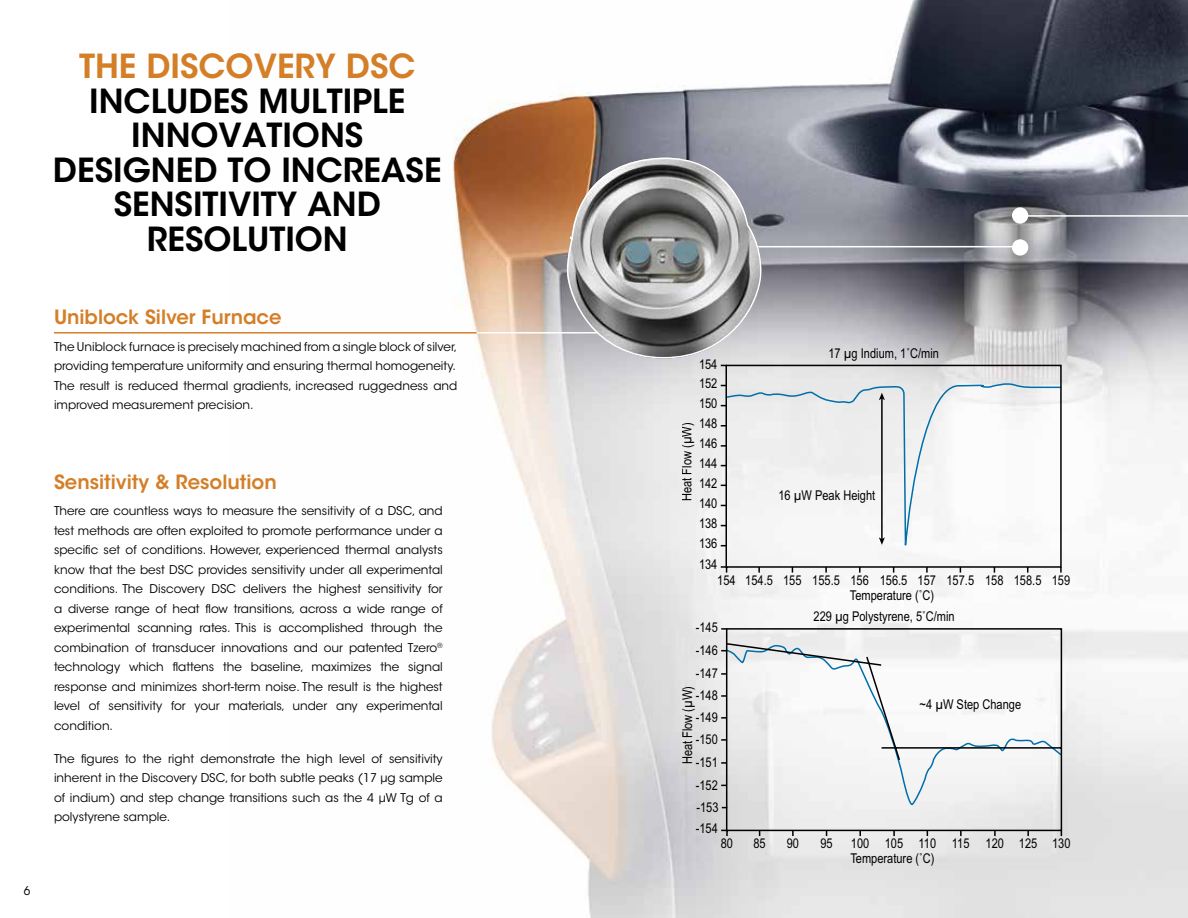
<style>
.page{position:relative;width:1188px;height:918px;background:#fff}
.page>*{position:absolute;margin:0;border:0;box-sizing:border-box;transform-origin:0 0}
.t1{font:600 33px "ITC Avant Garde Std";color:#000}
.t2{font:600 33px "ITC Avant Garde Std";color:#d47f28}
.t3{font:600 19.5px "ITC Avant Garde Std";color:#d47f28}
.t4{font:13.5px "Arial Narrow";color:#000}
.t5{font:12px/19.5px "ITC Avant Garde Std";color:#000;text-align:justify}
.t6{font:12px "ITC Avant Garde Std";color:#000;scale:.95 1}
</style>
<div class="page">
<img style="left:453px;top:0;width:735px;height:918px">
<div style="left:1012px;top:207px;width:16px;height:17px;background:#fff;border-radius:50%"></div>
<hr style="left:1014px;top:215px;width:174px;height:2px;background:#fff">
<hr style="left:731px;top:246px;width:281px;height:1px;background:#fff">
<div style="left:1012px;top:239px;width:16px;height:17px;background:#fff;border-radius:50%"></div>
<hr style="left:432px;top:332px;width:248px;height:2px;background:#fff">
<hr style="left:54px;top:332px;width:423px;height:2px;background:#d47f28">
<svg style="left:725px;top:364px;width:337px;height:210px"></svg>
<svg style="left:926px;top:567px;width:2px;height:6px"></svg>
<svg style="left:1060px;top:567px;width:2px;height:6px"></svg>
<svg style="left:566px;top:154px;width:319px;height:419px"></svg>
<svg style="left:725px;top:627px;width:338px;height:211px"></svg>
<svg style="left:960px;top:830px;width:2px;height:6px"></svg>
<svg style="left:994px;top:830px;width:2px;height:6px"></svg>
<svg style="left:1027px;top:830px;width:2px;height:6px"></svg>
<svg style="left:893px;top:830px;width:2px;height:6px"></svg>
<svg style="left:792px;top:830px;width:2px;height:6px"></svg>
<svg style="left:859px;top:830px;width:2px;height:6px"></svg>
<svg style="left:720px;top:627px;width:8px;height:206px;background:#afafaf"></svg>
<h1 class="t2" style="left:79px;top:45px;width:338px">THE DISCOVERY DSC</h1>
<h1 class="t1" style="left:89px;top:80px;width:21px">INC</h1>
<h1 class="t1" style="left:151px;top:80px;width:58px">LUDES</h1>
<h1 class="t1" style="left:259px;top:80px;width:144px">MULTIPLE</h1>
<h1 class="t1" style="left:131px;top:114px;width:22px">INNOVATIONS</h1>
<h1 class="t1" style="left:53px;top:149px;width:22px">DESIGNED</h1>
<h1 class="t1" style="left:227px;top:149px;width:75px">TO INCREASE</h1>
<h1 class="t1" style="left:114px;top:183px;width:269px">SENSITIVITY AND</h1>
<h1 class="t1" style="left:147px;top:218px;width:203px">RESOLUTION</h1>
<h2 class="t3" style="left:54px;top:305px;width:229px">UNIBLOCK SILVER FURNACE</h2>
<p class="t5" style="left:54px;top:337px;width:405px;text-align:left">The Uniblock furnace is precisely machined from a single block of silver, providing temperature uniformity and ensuring thermal homogeneity.<br>The result is reduced thermal gradients, increased ruggedness and improved measurement precision.</p>
<h2 class="t3" style="left:54px;top:469px;width:224px">SENSITIVITY &amp; RESOLUTION</h2>
<p class="t5" style="left:54px;top:501px;width:390px">There are countless ways to measure the sensitivity of a DSC, and test methods are often exploited to promote performance under a specific set of conditions. However, experienced thermal analysts know that the best DSC provides sensitivity under all experimental conditions. The Discovery DSC delivers the highest sensitivity for a diverse range of heat flow transitions, across a wide range of experimental scanning rates. This is accomplished through the combination of transducer innovations and our patented Tzero<sup>® </sup>technology which flattens the baseline, maximizes the signal response and minimizes short-term noise. The result is the highest level of sensitivity for your materials, under any experimental condition.</p>
<p class="t5" style="left:54px;top:749px;width:390px">The figures to the right demonstrate the high level of sensitivity inherent in the Discovery DSC, for both subtle peaks (17 μg sample of indium) and step change transitions such as the 4 μW Tg of a polystyrene sample.</p>
<p class="t6" style="left:24px;top:884px;width:8px">6</p>
<p class="t4" style="left:699px;top:356px;width:20px">154</p>
<p class="t4" style="left:699px;top:375px;width:20px">152</p>
<p class="t4" style="left:699px;top:396px;width:20px">150</p>
<p class="t4" style="left:699px;top:416px;width:20px">148</p>
<p class="t4" style="left:679px;top:501px;width:80px;rotate:-90deg">Heat Flow (µW)</p>
<p class="t4" style="left:699px;top:436px;width:20px">146</p>
<p class="t4" style="left:699px;top:456px;width:20px">144</p>
<p class="t4" style="left:699px;top:475px;width:20px">142</p>
<p class="t4" style="left:699px;top:495px;width:20px">140</p>
<p class="t4" style="left:699px;top:516px;width:20px">138</p>
<p class="t4" style="left:699px;top:536px;width:20px">136</p>
<p class="t4" style="left:699px;top:557px;width:20px">134</p>
<p class="t4" style="left:717px;top:572px;width:20px">154</p>
<p class="t4" style="left:696px;top:620px;width:24px">-145</p>
<p class="t4" style="left:696px;top:643px;width:24px">-146</p>
<p class="t4" style="left:696px;top:666px;width:24px">-147</p>
<p class="t4" style="left:680px;top:764px;width:80px;rotate:-90deg">Heat Flow (µW)</p>
<p class="t4" style="left:696px;top:688px;width:24px">-148</p>
<p class="t4" style="left:696px;top:710px;width:24px">-149</p>
<p class="t4" style="left:696px;top:732px;width:24px">-150</p>
<p class="t4" style="left:696px;top:755px;width:24px">-151</p>
<p class="t4" style="left:696px;top:777px;width:24px">-152</p>
<p class="t4" style="left:696px;top:799px;width:24px">-153</p>
<p class="t4" style="left:696px;top:820px;width:24px">-154</p>
<p class="t4" style="left:721px;top:836px;width:14px">80</p>
<p class="t4" style="left:828px;top:345px;width:112px">17 µg Indium, 1˚C/min</p>
<p class="t4" style="left:778px;top:488px;width:98px">16 µW Peak Height</p>
<p class="t4" style="left:745px;top:572px;width:298px">154.5 155 155.5 156 156.5 157 157.5 158 158.5</p>
<p class="t4" style="left:850px;top:587px;width:86px">Temperature (˚C)</p>
<p class="t4" style="left:814px;top:609px;width:143px">229 µg Polystyrene, 5˚C/min</p>
<p class="t4" style="left:920px;top:697px;width:103px">~4 µW Step Change</p>
<p class="t4" style="left:753px;top:836px;width:14px">85</p>
<p class="t4" style="left:787px;top:836px;width:14px">90</p>
<p class="t4" style="left:820px;top:836px;width:14px">95</p>
<p class="t4" style="left:851px;top:836px;width:188px">100 105 110 115 120 125</p>
<p class="t4" style="left:850px;top:851px;width:86px">Temperature (˚C)</p>
<p class="t4" style="left:1052px;top:572px;width:20px">159</p>
<p class="t4" style="left:1052px;top:836px;width:20px">130</p>
</div>
